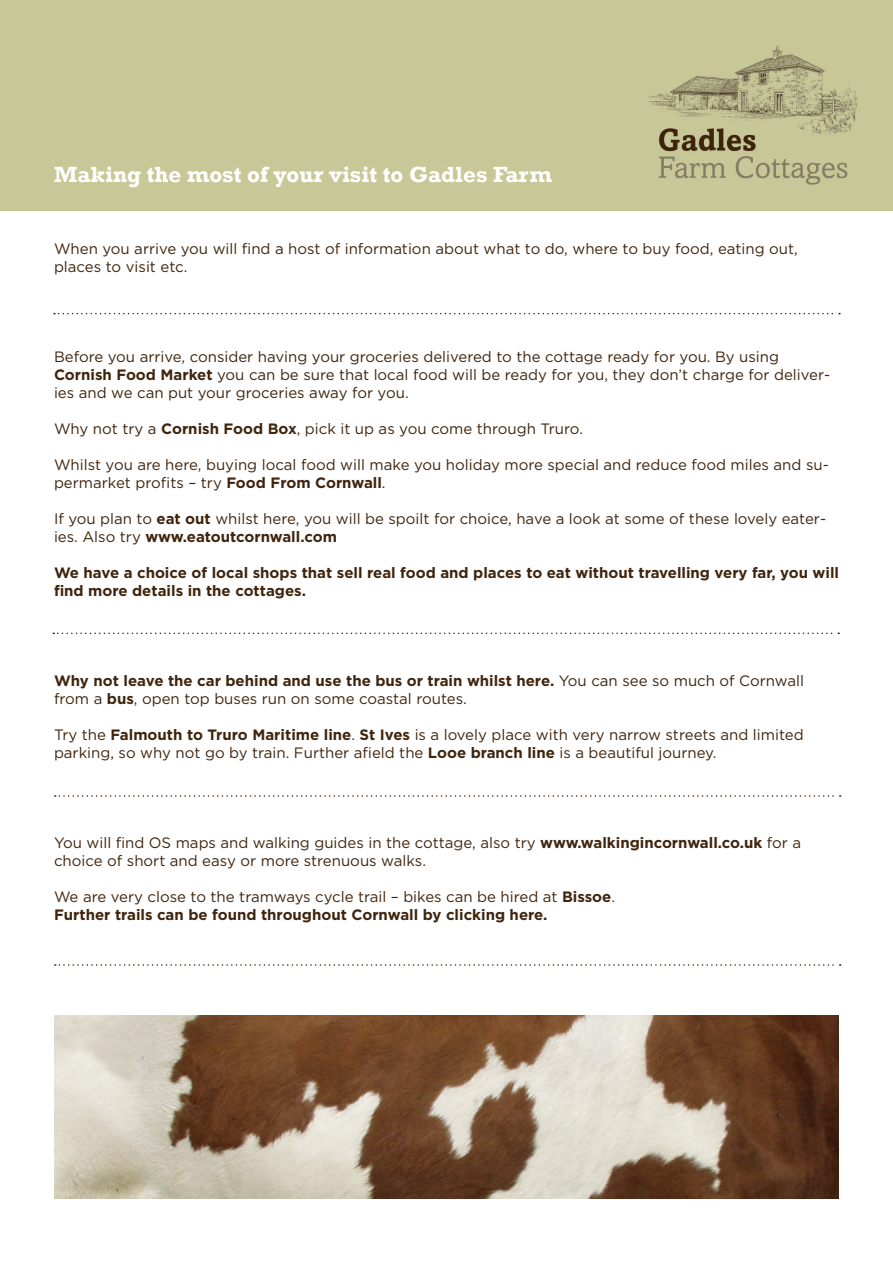
<style>
.page{position:relative;width:893px;height:1263px;background:#fff}
.page>*{position:absolute;margin:0;border:0;box-sizing:border-box;transform-origin:0 0}
.t1{font:700 22.5px "Rockwell";color:#fff}
.t2{font:15px/18px "Gotham";color:#40250e}
.t3{font:700 15px/18px "Gotham";color:#40250e}
.s1{font-weight:700}
.s2{font-weight:400}
</style>
<div class="page">
<div style="left:0;top:0;width:893px;height:210px;background:#c7c798"></div>
<img style="left:646px;top:46px;width:211px;height:139px">
<svg style="left:54px;top:313px;width:786px;height:1px"></svg>
<svg style="left:53px;top:632px;width:786px;height:2px"></svg>
<svg style="left:55px;top:795px;width:786px;height:2px"></svg>
<img style="left:54px;top:1015px;width:785px;height:183px">
<svg style="left:55px;top:964px;width:786px;height:2px"></svg>
<h1 class="t1" style="left:54px;top:161px;width:500px">Making the most of your visit to Gadles Farm</h1>
<p class="t2" style="left:54px;top:239px;width:745px">When you arrive you will find a host of information about what to do, where to buy food, eating out, places to visit etc.</p>
<p class="t2" style="left:54px;top:347px;width:778px">Before you arrive, consider having your groceries delivered to the cottage ready for you. By using<br><span class="s1">Cornish Food Market</span> you can be sure that local food will be ready for you, they don’t charge for deliver&shy;ies and we can put your groceries away for you.</p>
<p class="t2" style="left:54px;top:419px;width:530px">Why not try a <span class="s1">Cornish Food Box</span>, pick it up as you come through Truro.</p>
<p class="t2" style="left:54px;top:455px;width:776px">Whilst you are here, buying local food will make you holiday more special and reduce food miles and su&shy;permarket profits – try <span class="s1">Food From Cornwall</span>.</p>
<p class="t2" style="left:54px;top:509px;width:774px">If you plan to <span class="s1">eat out</span> whilst here, you will be spoilt for choice, have a look at some of these lovely eater&shy;ies. Also try <span class="s1">www.eatoutcornwall.com</span></p>
<p class="t3" style="left:54px;top:563px;width:786px">We have a choice of local shops that sell real food and places to eat without travelling very far, you will find more details in the cottages.</p>
<p class="t2" style="left:54px;top:671px;width:752px"><span class="s1">Why not leave the car behind and use the bus or train whilst here.</span> You can see so much of Cornwall from a <span class="s1">bus</span>, open top buses run on some coastal routes.</p>
<p class="t2" style="left:54px;top:725px;width:751px">Try the <span class="s1">Falmouth to Truro Maritime line</span>. <span class="s1">St Ives</span> is a lovely place with very narrow streets and limited parking, so why not go by train. Further afield the <span class="s1">Looe branch line</span> is a beautiful journey.</p>
<p class="t2" style="left:54px;top:833px;width:749px">You will find OS maps and walking guides in the cottage, also try <span class="s1">www.walkingincornwall.co.uk</span> for a choice of short and easy or more strenuous walks.</p>
<p class="t3" style="left:54px;top:887px;width:563px"><span class="s2">We are very close to the tramways cycle trail – bikes can be hired at</span> Bissoe<span class="s2">.<br></span>Further trails can be found throughout Cornwall by clicking here.</p>
</div>
